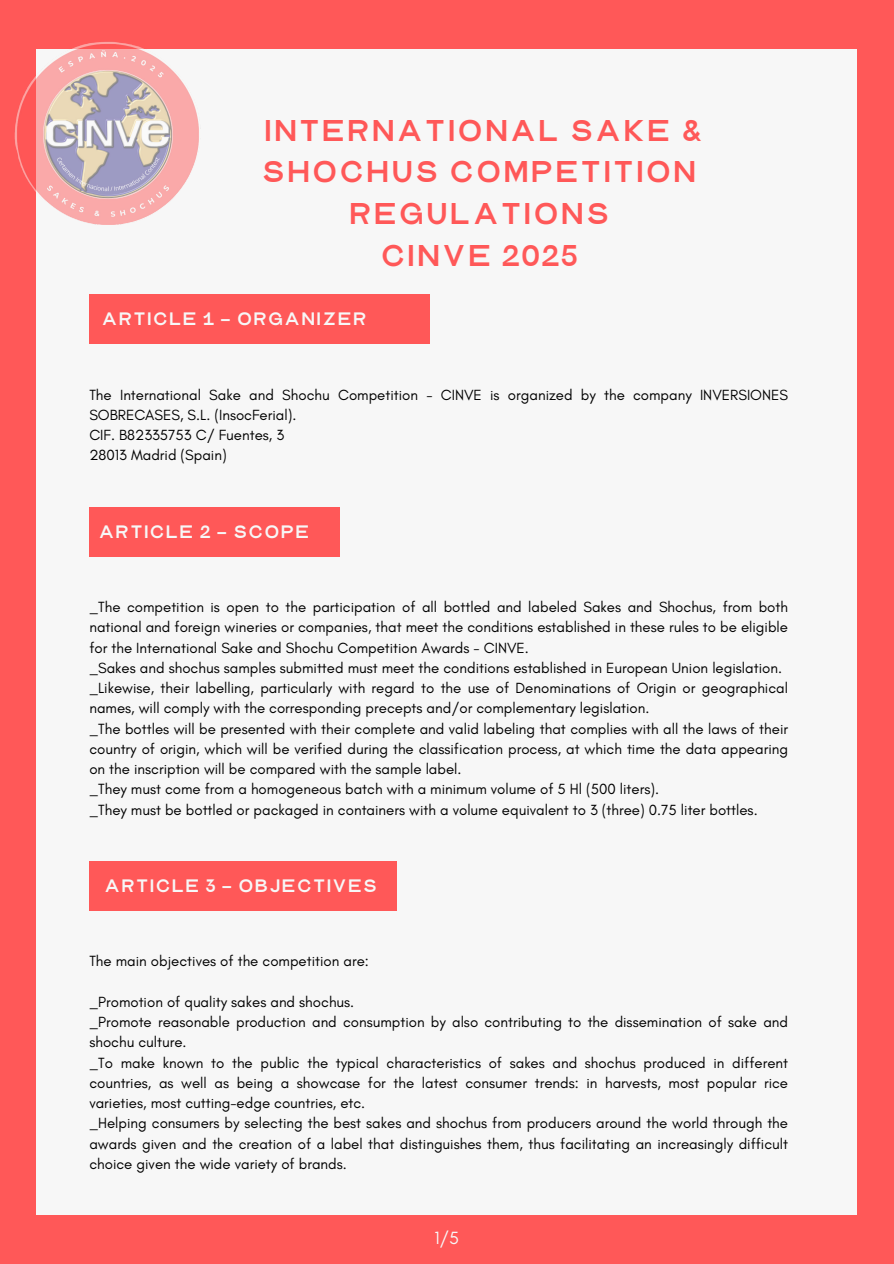
<style>
.page{position:relative;width:894px;height:1264px;background:#fff}
.page>*{position:absolute;margin:0;border:0;box-sizing:border-box;transform-origin:0 0}
.t1{font:700 30px/41.7px "Stavok Grotesque";color:#ff5858;text-align:center}
.t2{font:700 18px "Stavok Grotesque";color:#f7f7f7}
.t3{font:18px "Glacial Indifference";color:#f7f7f7}
.t4{font:15px/20.2px "Glacial Indifference";color:#000;text-align:justify}
</style>
<div class="page">
<div style="left:0;top:0;width:893px;height:1263px;background:#ff5858"></div>
<div style="left:37px;top:49px;width:819px;height:1165px;background:#f7f7f7"></div>
<img style="left:14px;top:41px;width:185px;height:190px">
<div style="left:89px;top:294px;width:341px;height:50px;background:#ff5858"></div>
<div style="left:89px;top:507px;width:250px;height:49px;background:#ff5858"></div>
<div style="left:89px;top:861px;width:307px;height:50px;background:#ff5858"></div>
<p class="t1" style="left:261px;top:108px;width:444px">INTERNATIONAL SAKE &amp;<br>SHOCHUS COMPETITION<br>REGULATIONS</p>
<h2 class="t1" style="left:379px;top:233px;width:200px">CINVE 2025</h2>
<p class="t2" style="left:101px;top:307px;width:267px">ARTICLE 1 - ORGANIZER</p>
<h2 class="t4" style="left:89px;top:384px;width:700px">The International Sake and Shochu Competition - CINVE is organized by the company INVERSIONES<br>SOBRECASES, S.L. (InsocFerial).</h2>
<p class="t4" style="left:89px;top:425px;width:196px">CIF. B82335753 C/ Fuentes, 3</p>
<p class="t4" style="left:89px;top:445px;width:139px">28013 Madrid (Spain)</p>
<p class="t2" style="left:98px;top:519px;width:213px">ARTICLE 2 - SCOPE</p>
<p class="t4" style="left:89px;top:596px;width:700px">_The competition is open to the participation of all bottled and labeled Sakes and Shochus, from both national and foreign wineries or companies, that meet the conditions established in these rules to be eligible for the International Sake and Shochu Competition Awards - CINVE.</p>
<p class="t4" style="left:89px;top:657px;width:694px">_Sakes and shochus samples submitted must meet the conditions established in European Union legislation.</p>
<p class="t4" style="left:89px;top:677px;width:700px">_Likewise, their labelling, particularly with regard to the use of Denominations of Origin or geographical names, will comply with the corresponding precepts and/or complementary legislation.</p>
<p class="t4" style="left:89px;top:718px;width:700px">_The bottles will be presented with their complete and valid labeling that complies with all the laws of their country of origin, which will be verified during the classification process, at which time the data appearing on the inscription will be compared with the sample label.</p>
<p class="t4" style="left:89px;top:779px;width:571px">_They must come from a homogeneous batch with a minimum volume of 5 Hl (500 liters).</p>
<p class="t4" style="left:89px;top:799px;width:669px">_They must be bottled or packaged in containers with a volume equivalent to 3 (three) 0.75 liter bottles.</p>
<h1 class="t2" style="left:104px;top:873px;width:275px">ARTICLE 3 - OBJECTIVES</h1>
<p class="t4" style="left:89px;top:951px;width:281px">The main objectives of the competition are:</p>
<p class="t4" style="left:89px;top:991px;width:266px">_Promotion of quality sakes and shochus.</p>
<p class="t4" style="left:89px;top:1011px;width:700px">_Promote reasonable production and consumption by also contributing to the dissemination of sake and shochu culture.</p>
<p class="t4" style="left:89px;top:1052px;width:700px">_To make known to the public the typical characteristics of sakes and shochus produced in different countries, as well as being a showcase for the latest consumer trends: in harvests, most popular rice varieties, most cutting-edge countries, etc.</p>
<p class="t4" style="left:89px;top:1113px;width:700px">_Helping consumers by selecting the best sakes and shochus from producers around the world through the awards given and the creation of a label that distinguishes them, thus facilitating an increasingly difficult choice given the wide variety of brands.</p>
<h2 class="t3" style="left:434px;top:1226px;width:26px">1/5</h2>
</div>
